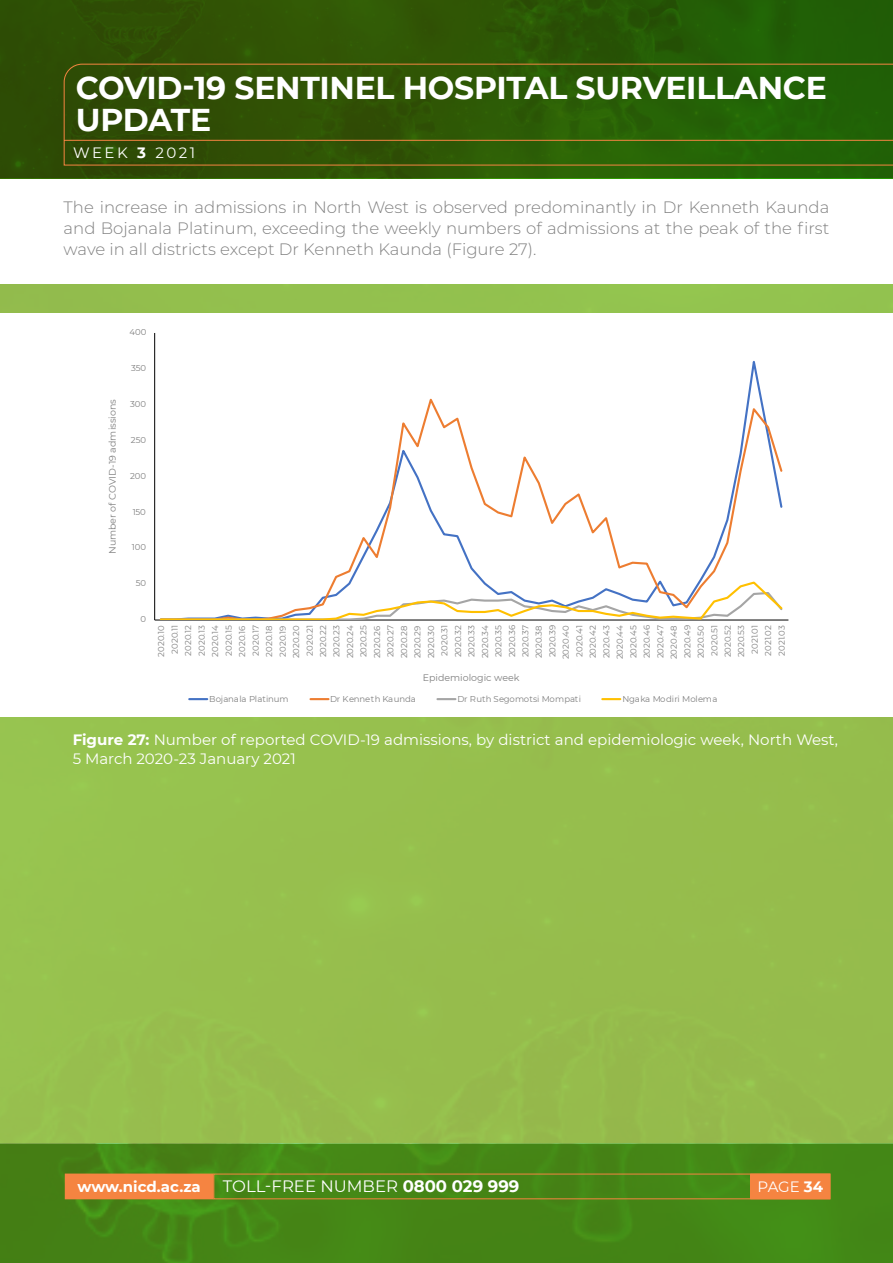
<style>
.page{position:relative;width:893px;height:1263px;background:#fff}
.page>*{position:absolute;margin:0;border:0;box-sizing:border-box;transform-origin:0 0}
.t1{font:700 31.5px/31.5px "Montserrat";letter-spacing:-.01em;color:#fff}
.t2{font:300 16.5px/21px "Montserrat";color:#808080;text-align:justify}
.t3{font:16.5px "Montserrat";color:#fff}
.t4{font:15px/19.5px "Montserrat";color:#fff}
.t5{font:700 15px "Montserrat";color:#fff}
.t6{font:15px "Montserrat";letter-spacing:.17em;color:#fff}
.t7{font:9.45px "Montserrat";color:#7f7f7f}
.t8{font:8.55px/13.5px "Montserrat";letter-spacing:-.01em;color:#7f7f7f;text-align:right}
.t9{font:8.55px "Montserrat";letter-spacing:.015em;color:#7f7f7f}
.s1{font-weight:700}
</style>
<div class="page">
<div style="left:0;top:0;width:893px;height:179px;background:linear-gradient(to right,#344c05,#226106)"></div>
<svg style="left:64px;top:141px;width:829px;height:24px;background:#2e5a06"></svg>
<svg style="left:63px;top:63px;width:830px;height:78px;background:#305907"></svg>
<div style="left:0;top:1144px;width:893px;height:119px;background:#458616"></div>
<div style="left:213px;top:1174px;width:617px;height:25px;border:1px solid #f58441"></div>
<div style="left:751px;top:1174px;width:79px;height:25px;background:#f58441"></div>
<div style="left:65px;top:1174px;width:148px;height:25px;background:#f58441"></div>
<div style="left:0;top:179px;width:893px;height:965px;background:#96be4d"></div>
<div style="left:0;top:313px;width:893px;height:404px;background:#fff"></div>
<hr style="left:154px;top:333px;width:1px;height:287px;background:#000">
<hr style="left:155px;top:620px;width:633px;height:1px;background:#000">
<svg style="left:333px;top:394px;width:450px;height:186px"></svg>
<svg style="left:160px;top:580px;width:623px;height:39px"></svg>
<svg style="left:189px;top:698px;width:18px;height:2px"></svg>
<svg style="left:310px;top:698px;width:18px;height:2px"></svg>
<svg style="left:437px;top:698px;width:18px;height:2px"></svg>
<svg style="left:602px;top:698px;width:18px;height:2px"></svg>
<div style="left:0;top:179px;width:893px;height:104px;background:#fff"></div>
<h1 class="t1" style="left:76px;top:71px;width:752px">COVID-19 SENTINEL HOSPITAL SURVEILLANCE<br>UPDATE</h1>
<h3 class="t6" style="left:73px;top:142px;width:124px">WEEK <span class="s1">3</span> 2021</h3>
<p class="t2" style="left:64px;top:196px;width:767px">The increase in admissions in North West is observed predominantly in Dr Kenneth Kaunda and Bojanala Platinum, exceeding the weekly numbers of admissions at the peak of the first wave in all districts except Dr Kenneth Kaunda (Figure 27).</p>
<p class="t8" style="left:129px;top:325px;width:19px">400</p>
<p class="t7" style="left:106px;top:554px;width:157px;rotate:-90deg">Number of COVID-19 admissions</p>
<p class="t8" style="left:131px;top:361px;width:17px">350</p>
<p class="t8" style="left:130px;top:397px;width:18px">300</p>
<p class="t8" style="left:131px;top:433px;width:17px">250</p>
<p class="t8" style="left:130px;top:469px;width:18px">200</p>
<p class="t8" style="left:133px;top:505px;width:15px">150</p>
<p class="t8" style="left:132px;top:540px;width:16px">100</p>
<p class="t8" style="left:136px;top:576px;width:12px">50</p>
<p class="t8" style="left:141px;top:612px;width:7px">0</p>
<p class="t8" style="left:154px;top:659px;width:36px;rotate:-90deg">2020.10<br>2020.11<br>2020.12<br>2020.13<br>2020.14<br>2020.15<br>2020.16<br>2020.17<br>2020.18<br>2020.19<br>2020.20<br>2020.21<br>2020.22<br>2020.23<br>2020.24<br>2020.25<br>2020.26<br>2020.27<br>2020.28<br>2020.29<br>2020.30<br>2020.31<br>2020.32<br>2020.33<br>2020.34<br>2020.35<br>2020.36<br>2020.37<br>2020.38<br>2020.39<br>2020.40<br>2020.41<br>2020.42<br>2020.43<br>2020.44<br>2020.45<br>2020.46<br>2020.47<br>2020.48<br>2020.49<br>2020.50<br>2020.51<br>2020.52<br>2020.53<br>2021.01<br>2021.02<br>2021.03</p>
<p class="t7" style="left:423px;top:671px;width:98px">Epidemiologic week</p>
<p class="t8" style="left:209px;top:692px;width:81px">Bojanala Platinum</p>
<p class="t8" style="left:330px;top:692px;width:87px">Dr Kenneth Kaunda</p>
<p class="t9" style="left:457px;top:693px;width:125px">Dr Ruth Segomotsi Mompati</p>
<p class="t8" style="left:622px;top:692px;width:97px">Ngaka Modiri Molema</p>
<p class="t4" style="left:73px;top:729px;width:767px"><span class="s1">Figure 27:</span> Number of reported COVID-19 admissions, by district and epidemiologic week, North West,<br>5 March 2020-23 January 2021</p>
<h3 class="t5" style="left:78px;top:1176px;width:125px">www.nicd.ac.za</h3>
<h2 class="t3" style="left:223px;top:1175px;width:298px">TOLL-FREE NUMBER <span class="s1">0800 029 999</span></h2>
<h3 class="t4" style="left:758px;top:1176px;width:67px">PAGE <span class="s1">34</span></h3>
</div>
